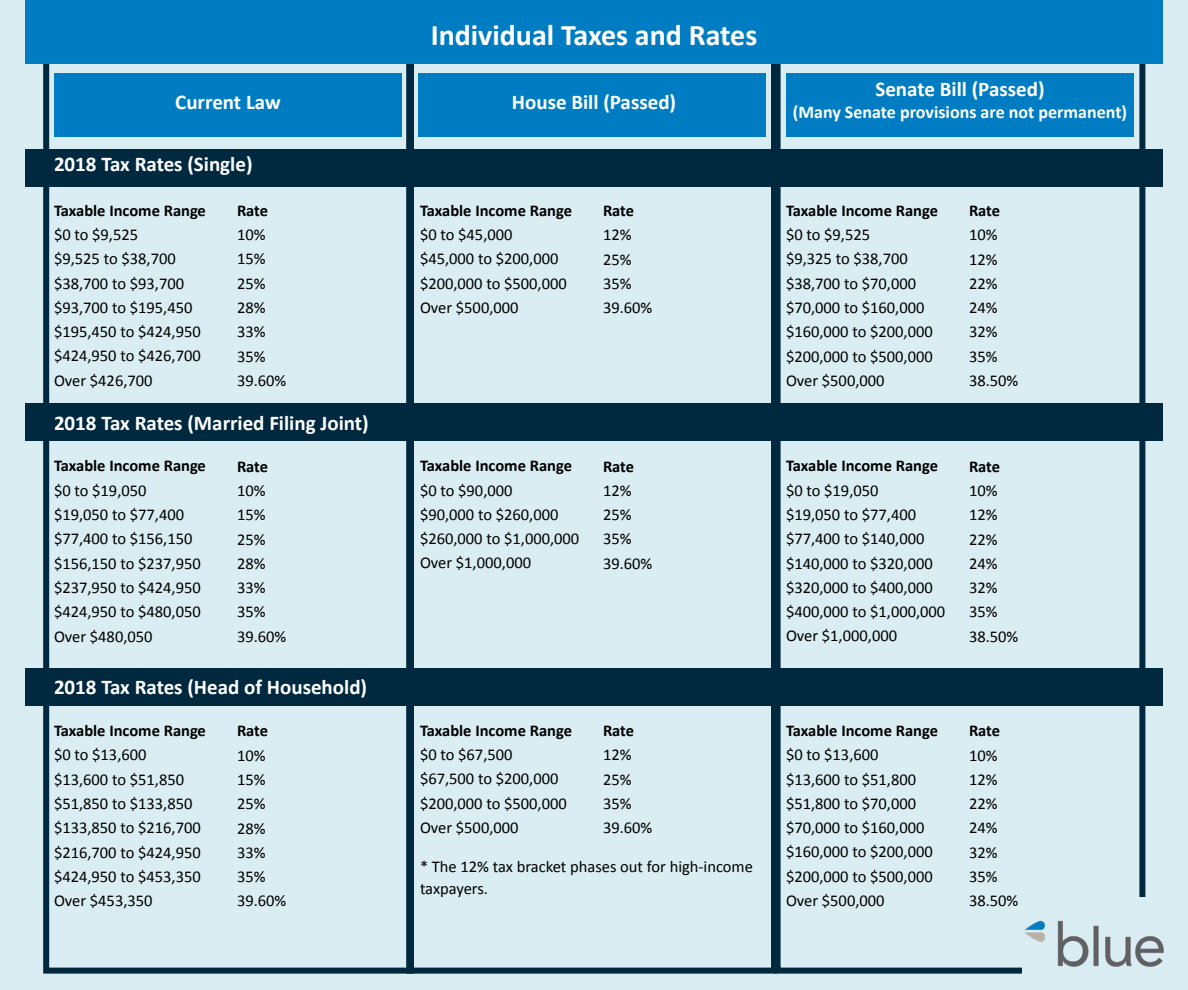
<style>
.page{position:relative;width:1188px;height:990px;background:#d9edf2}
.page>*{position:absolute;margin:0;border:0;box-sizing:border-box;transform-origin:0 0}
.t1{font:700 30px "Calibri";color:#fff}
.t2{font:700 21px "Calibri";color:#fff}
.t3{font:700 18px "Calibri";color:#fff}
.t4{font:16.5px/24.3px "Calibri";color:#000}
.t5{font:700 16.5px "Calibri";color:#000}
</style>
<div class="page">
<div style="left:43px;top:54px;width:371px;height:920px;border:6px solid #002940"></div>
<div style="left:406px;top:54px;width:371px;height:920px;border:6px solid #002940"></div>
<div style="left:775px;top:54px;width:370px;height:920px;border:6px solid #002940"></div>
<div style="left:25px;top:0;width:1138px;height:63px;background:#007dc2"></div>
<div style="left:54px;top:74px;width:348px;height:63px;background:#007dc2"></div>
<div style="left:418px;top:74px;width:348px;height:63px;background:#007dc2"></div>
<div style="left:786px;top:74px;width:348px;height:63px;background:#007dc2"></div>
<div style="left:25px;top:403px;width:1138px;height:38px;background:#002940"></div>
<div style="left:25px;top:668px;width:1138px;height:37px;background:#002940"></div>
<div style="left:25px;top:149px;width:1138px;height:38px;background:#002940"></div>
<div style="left:1022px;top:898px;width:166px;height:92px;background:#d9edf2"></div>
<img style="left:1013px;top:920px;width:151px;height:51px">
<h1 class="t1" style="left:431px;top:16px;width:328px">Individual Taxes and Rates</h1>
<p class="t2" style="left:175px;top:88px;width:107px">Current Law</p>
<p class="t2" style="left:512px;top:88px;width:166px">House Bill (Passed)</p>
<p class="t2" style="left:54px;top:151px;width:200px">2018 Tax Rates (Single)</p>
<p class="t5" style="left:54px;top:200px;width:153px">Taxable Income Range</p>
<p class="t4" style="left:54px;top:222px;width:148px">$0 to $9,525<br>$9,525 to $38,700 $38,700 to $93,700 $93,700 to $195,450 $195,450 to $424,950 $424,950 to $426,700<br>Over $426,700</p>
<p class="t5" style="left:237px;top:200px;width:33px">Rate</p>
<p class="t4" style="left:237px;top:223px;width:51px">10%<br>15%<br>25%<br>28%<br>33%<br>35%<br>39.60%</p>
<p class="t2" style="left:54px;top:409px;width:316px">2018 Tax Rates (Married Filing Joint)</p>
<p class="t5" style="left:54px;top:455px;width:153px">Taxable Income Range</p>
<p class="t4" style="left:54px;top:478px;width:148px">$0 to $19,050 $19,050 to $77,400 $77,400 to $156,150 $156,150 to $237,950 $237,950 to $424,950 $424,950 to $480,050<br>Over $480,050</p>
<p class="t5" style="left:237px;top:456px;width:33px">Rate</p>
<p class="t4" style="left:237px;top:478px;width:51px">10%<br>15%<br>25%<br>28%<br>33%<br>35%<br>39.60%</p>
<p class="t2" style="left:54px;top:674px;width:315px">2018 Tax Rates (Head of Household)</p>
<p class="t5" style="left:54px;top:720px;width:153px">Taxable Income Range</p>
<p class="t4" style="left:54px;top:743px;width:148px">$0 to $13,600 $13,600 to $51,850 $51,850 to $133,850 $133,850 to $216,700 $216,700 to $424,950 $424,950 to $453,350<br>Over $453,350</p>
<p class="t5" style="left:237px;top:720px;width:33px">Rate</p>
<p class="t4" style="left:237px;top:743px;width:51px">10%<br>15%<br>25%<br>28%<br>33%<br>35%<br>39.60%</p>
<p class="t5" style="left:420px;top:200px;width:153px">Taxable Income Range</p>
<p class="t4" style="left:420px;top:222px;width:148px">$0 to $45,000 $45,000 to $200,000 $200,000 to $500,000<br>Over $500,000</p>
<p class="t5" style="left:603px;top:200px;width:33px">Rate</p>
<p class="t4" style="left:603px;top:223px;width:51px">12%<br>25%<br>35%<br>39.60%</p>
<p class="t5" style="left:420px;top:455px;width:153px">Taxable Income Range</p>
<p class="t4" style="left:420px;top:478px;width:161px">$0 to $90,000<br>$90,000 to $260,000 $260,000 to $1,000,000<br>Over $1,000,000</p>
<p class="t5" style="left:603px;top:456px;width:33px">Rate</p>
<p class="t4" style="left:603px;top:478px;width:51px">12%<br>25%<br>35%<br>39.60%</p>
<p class="t5" style="left:420px;top:720px;width:153px">Taxable Income Range</p>
<p class="t4" style="left:420px;top:743px;width:148px">$0 to $67,500 $67,500 to $200,000 $200,000 to $500,000<br>Over $500,000</p>
<p class="t5" style="left:603px;top:720px;width:33px">Rate</p>
<p class="t4" style="left:603px;top:743px;width:51px">12%<br>25%<br>35%<br>39.60%</p>
<p class="t4" style="left:420px;top:856px;width:335px;line-height:21.6px">* The 12% tax bracket phases out for high-income taxpayers.</p>
<p class="t2" style="left:875px;top:76px;width:171px">Senate Bill (Passed)</p>
<p class="t3" style="left:793px;top:100px;width:336px">(Many Senate provisions are not permanent)</p>
<p class="t5" style="left:786px;top:200px;width:153px">Taxable Income Range</p>
<p class="t4" style="left:786px;top:222px;width:148px">$0 to $9,525<br>$9,325 to $38,700 $38,700 to $70,000 $70,000 to $160,000 $160,000 to $200,000 $200,000 to $500,000<br>Over $500,000</p>
<p class="t5" style="left:969px;top:200px;width:33px">Rate</p>
<p class="t4" style="left:969px;top:223px;width:51px">10%<br>12%<br>22%<br>24%<br>32%<br>35%<br>38.50%</p>
<p class="t5" style="left:786px;top:455px;width:153px">Taxable Income Range</p>
<p class="t4" style="left:786px;top:478px;width:161px">$0 to $19,050<br>$19,050 to $77,400 $77,400 to $140,000 $140,000 to $320,000 $320,000 to $400,000 $400,000 to $1,000,000<br>Over $1,000,000</p>
<p class="t5" style="left:969px;top:456px;width:33px">Rate</p>
<p class="t4" style="left:969px;top:478px;width:51px">10%<br>12%<br>22%<br>24%<br>32%<br>35%<br>38.50%</p>
<p class="t5" style="left:786px;top:720px;width:153px">Taxable Income Range</p>
<p class="t4" style="left:786px;top:743px;width:148px">$0 to $13,600 $13,600 to $51,800 $51,800 to $70,000 $70,000 to $160,000 $160,000 to $200,000 $200,000 to $500,000<br>Over $500,000</p>
<p class="t5" style="left:969px;top:720px;width:33px">Rate</p>
<p class="t4" style="left:969px;top:743px;width:51px">10%<br>12%<br>22%<br>24%<br>32%<br>35%<br>38.50%</p>
</div>
